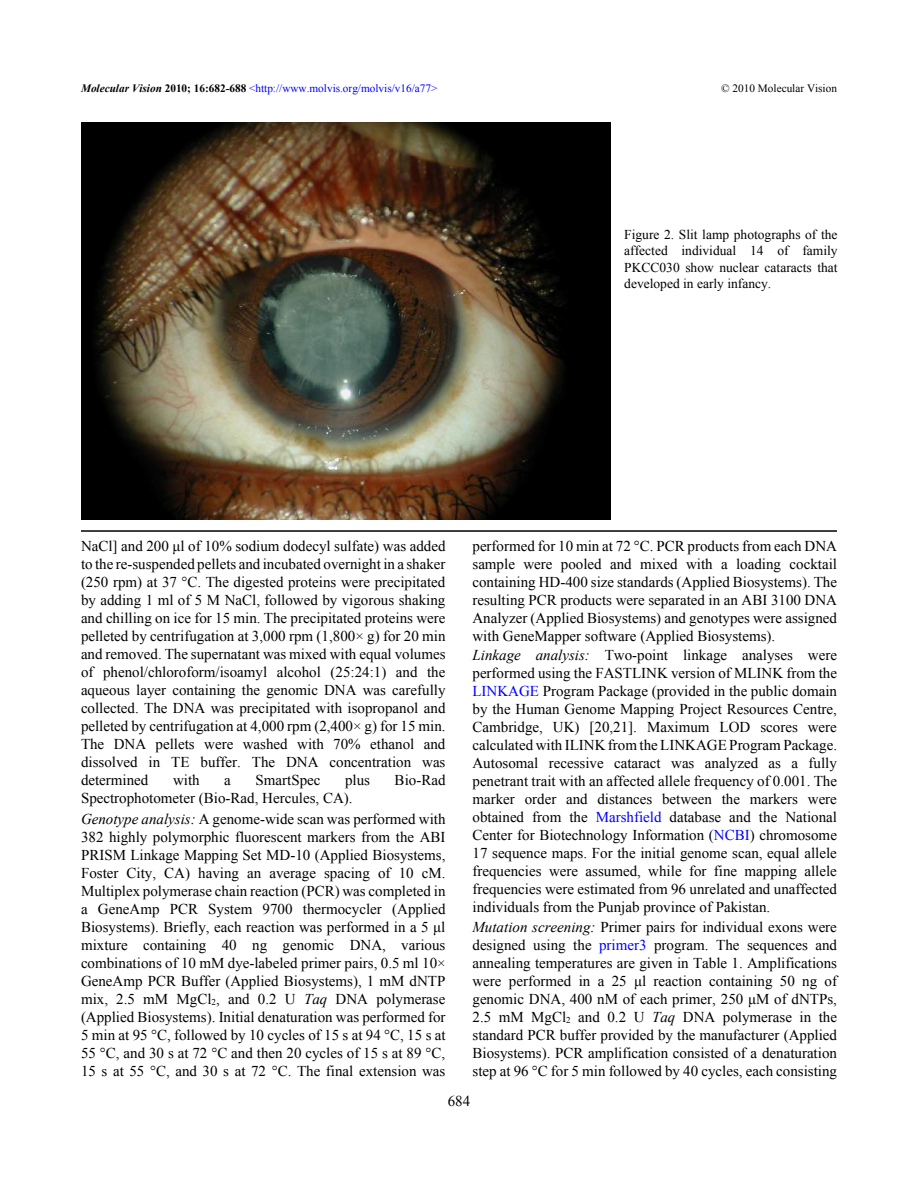
<style>
.page{position:relative;width:918px;height:1188px;background:#fff}
.page>*{position:absolute;margin:0;border:0;box-sizing:border-box;transform-origin:0 0}
.t1{font:15px/18px "Times New Roman";color:#000;text-align:justify}
.t2{font:13.5px/16.2px "Times New Roman";color:#000;text-align:justify}
.t3{font:11.25px "Times New Roman";color:#00f}
.t4{font:11.25px "Times New Roman";color:#000}
.s1{font-weight:700;font-style:italic;color:#000}
.s2{font-weight:700;color:#000}
.s3{font-style:italic}
.s4{font-size:9px}
.s5{color:#00f}
</style>
<div class="page">
<img style="left:81px;top:123px;width:529px;height:396px">
<hr style="left:81px;top:530px;width:756px;height:2px;background:#000">
<p class="t3" style="left:81px;top:82px;width:358px"><span class="s1">Molecular Vision</span> <span class="s2">2010; 16:682-688</span> &lt;http://www.molvis.org/molvis/v16/a77&gt;</p>
<p class="t4" style="left:721px;top:82px;width:117px">© 2010 Molecular Vision</p>
<p class="t2" style="left:624px;top:227px;width:215px">Figure 2. Slit lamp photographs of the affected individual 14 of family PKCC030 show nuclear cataracts that developed in early infancy.</p>
<p class="t1" style="left:81px;top:537px;width:366px">NaCl] and 200 μl of 10% sodium dodecyl sulfate) was added to the re-suspended pellets and incubated overnight in a shaker (250 rpm) at 37 °C. The digested proteins were precipitated by adding 1 ml of 5 M NaCl, followed by vigorous shaking and chilling on ice for 15 min. The precipitated proteins were pelleted by centrifugation at 3,000 rpm (1,800× g) for 20 min and removed. The supernatant was mixed with equal volumes of phenol/chloroform/isoamyl alcohol (25:24:1) and the aqueous layer containing the genomic DNA was carefully collected. The DNA was precipitated with isopropanol and pelleted by centrifugation at 4,000 rpm (2,400× g) for 15 min.<br>The DNA pellets were washed with 70% ethanol and dissolved in TE buffer. The DNA concentration was determined</p>
<p class="t1" style="left:173px;top:771px;width:28px">with</p>
<p class="t1" style="left:224px;top:771px;width:8px">a</p>
<p class="t1" style="left:256px;top:771px;width:66px">SmartSpec</p>
<p class="t1" style="left:345px;top:771px;width:27px">plus</p>
<p class="t1" style="left:395px;top:771px;width:52px">Bio-Rad</p>
<p class="t1" style="left:81px;top:788px;width:366px;line-height:21px">Spectrophotometer (Bio-Rad, Hercules, CA).<br><span class="s3">Genotype analysis:</span> A genome-wide scan was performed with</p>
<p class="t1" style="left:81px;top:828px;width:366px">382 highly polymorphic fluorescent markers from the ABI PRISM Linkage Mapping Set MD-10 (Applied Biosystems, Foster City, CA) having an average spacing of 10 cM.<br>Multiplex polymerase chain reaction (PCR) was completed in a GeneAmp PCR System 9700 thermocycler (Applied Biosystems). Briefly, each reaction was performed in a 5 μl mixture containing 40 ng genomic DNA, various combinations of 10 mM dye-labeled primer pairs, 0.5 ml 10× GeneAmp PCR Buffer (Applied Biosystems), 1 mM dNTP mix, 2.5 mM MgCl<span class="s4">2</span>, and 0.2 U <span class="s3">Taq</span> DNA polymerase (Applied Biosystems). Initial denaturation was performed for 5 min at 95 °C, followed by 10 cycles of 15 s at 94 °C, 15 s at 55 °C, and 30 s at 72 °C and then 20 cycles of 15 s at 89 °C, 15 s at 55 °C, and 30 s at 72 °C. The final extension was</p>
<p class="t1" style="left:472px;top:537px;width:366px;text-align:left">performed for 10 min at 72 °C. PCR products from each DNA sample were pooled and mixed with a loading cocktail containing HD-400 size standards (Applied Biosystems). The resulting PCR products were separated in an ABI 3100 DNA Analyzer (Applied Biosystems) and genotypes were assigned with GeneMapper software (Applied Biosystems).<br><span class="s3">Linkage analysis:</span> Two-point linkage analyses were performed using the FASTLINK version of MLINK from the <span class="s5">LINKAGE</span> Program Package (provided in the public domain by the Human Genome Mapping Project Resources Centre, Cambridge, UK) [20,21]. Maximum LOD scores were calculated with ILINK from the LINKAGE Program Package.<br>Autosomal recessive cataract was analyzed as a fully penetrant trait with an affected allele frequency of 0.001. The marker order and distances between the markers were obtained from the <span class="s5">Marshfield</span> database and the National Center for Biotechnology Information (<span class="s5">NCBI</span>) chromosome 17 sequence maps. For the initial genome scan, equal allele frequencies were assumed, while for fine mapping allele frequencies were estimated from 96 unrelated and unaffected individuals from the Punjab province of Pakistan.</p>
<p class="t1" style="left:472px;top:918px;width:366px"><span class="s3">Mutation screening:</span> Primer pairs for individual exons were designed using the <span class="s5">primer3</span> program. The sequences and annealing temperatures are given in Table 1. Amplifications were performed in a 25 μl reaction containing 50 ng of genomic DNA, 400 nM of each primer, 250 μM of dNTPs, 2.5 mM MgCl<span class="s4">2</span> and 0.2 U <span class="s3">Taq</span> DNA polymerase in the standard PCR buffer provided by the manufacturer (Applied Biosystems). PCR amplification consisted of a denaturation step at 96 °C for 5 min followed by 40 cycles, each consisting</p>
<p class="t1" style="left:448px;top:1092px;width:24px">684</p>
</div>
